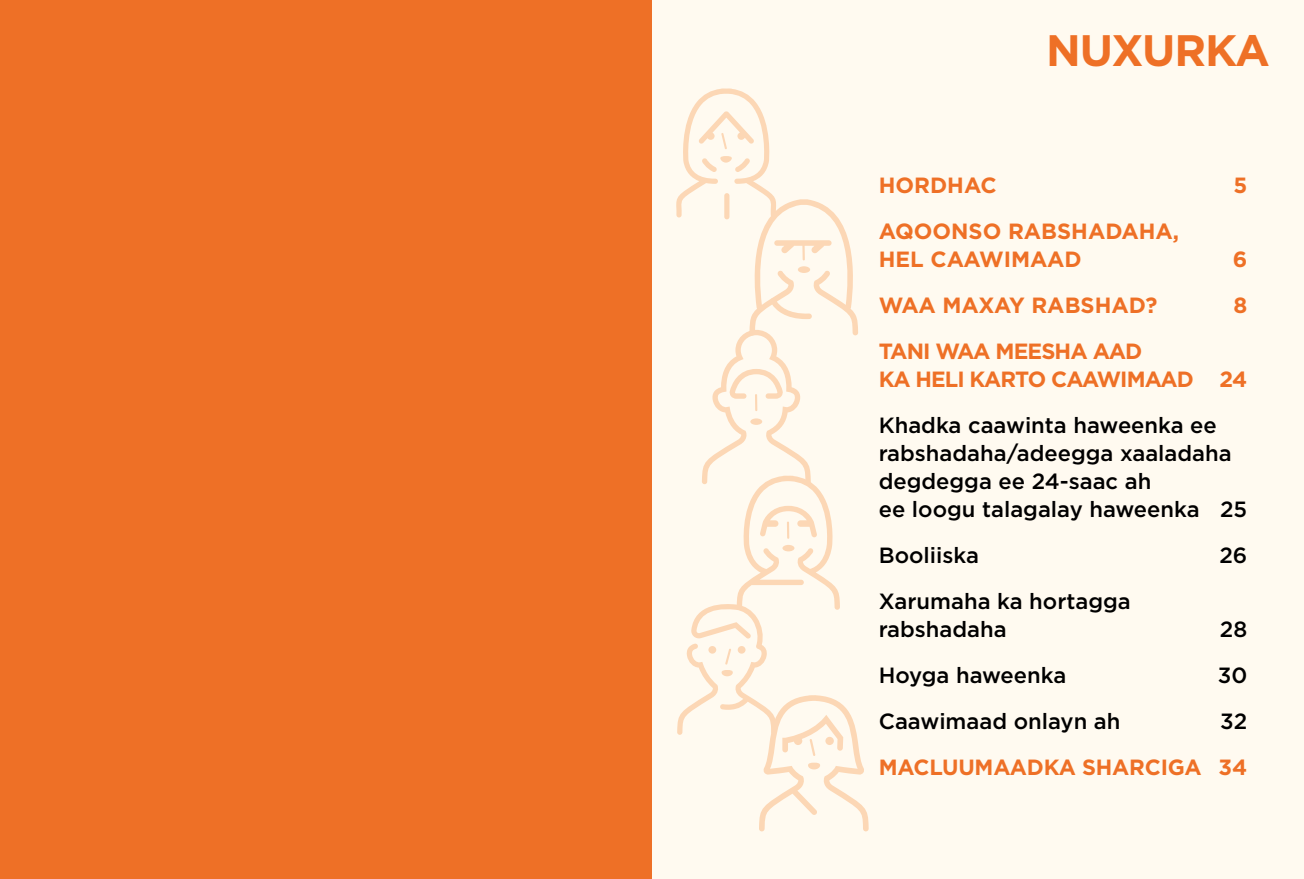
<style>
.page{position:relative;width:1304px;height:879px;background:#fff}
.page>*{position:absolute;margin:0;border:0;box-sizing:border-box;transform-origin:0 0}
.t1{font:700 44px "Gotham";letter-spacing:-.03em;color:#ee7026}
.t2{font:500 22px/28px "Gotham";color:#000}
.t3{font:700 22px/28px "Gotham";letter-spacing:-.01em;color:#ee7026}
.t4{font:700 22px/28px "Gotham";letter-spacing:-.04em;color:#ee7026}
</style>
<div class="page">
<div style="left:652px;top:0;width:652px;height:879px;background:#fffaf0"></div>
<div style="left:0;top:0;width:652px;height:879px;background:#ee7026"></div>
<svg style="left:676px;top:88px;width:193px;height:743px"></svg>
<h1 class="t1" style="left:1046px;top:25px;width:225px">NUXURKA</h1>
<p class="t3" style="left:879px;top:171px;width:119px">HORDHAC</p>
<p class="t3" style="left:1233px;top:171px;width:15px">5</p>
<p class="t3" style="left:879px;top:217px;width:302px">AQOONSO RABSHADAHA,<br>HEL CAAWIMAAD</p>
<p class="t3" style="left:1233px;top:245px;width:16px">6</p>
<p class="t3" style="left:879px;top:291px;width:280px">WAA MAXAY RABSHAD?</p>
<p class="t3" style="left:1233px;top:291px;width:15px">8</p>
<p class="t4" style="left:879px;top:337px;width:370px">TANI WAA MEESHA AAD<br>KA HELI KARTO CAAWIMAAD 24</p>
<p class="t2" style="left:879px;top:411px;width:370px">Khadka caawinta haweenka ee rabshadaha/adeegga xaaladaha degdegga ee 24-saac ah<br>ee loogu talagalay haweenka 25</p>
<p class="t2" style="left:879px;top:541px;width:102px">Booliiska</p>
<p class="t2" style="left:1219px;top:541px;width:29px">26</p>
<p class="t2" style="left:879px;top:587px;width:254px">Xarumaha ka hortagga rabshadaha</p>
<p class="t2" style="left:1220px;top:615px;width:29px">28</p>
<p class="t2" style="left:879px;top:661px;width:189px">Hoyga haweenka</p>
<p class="t2" style="left:1218px;top:661px;width:31px">30</p>
<p class="t2" style="left:879px;top:707px;width:243px">Caawimaad onlayn ah</p>
<p class="t2" style="left:1220px;top:707px;width:29px">32</p>
<p class="t3" style="left:879px;top:753px;width:370px">MACLUUMAADKA SHARCIGA 34</p>
</div>
